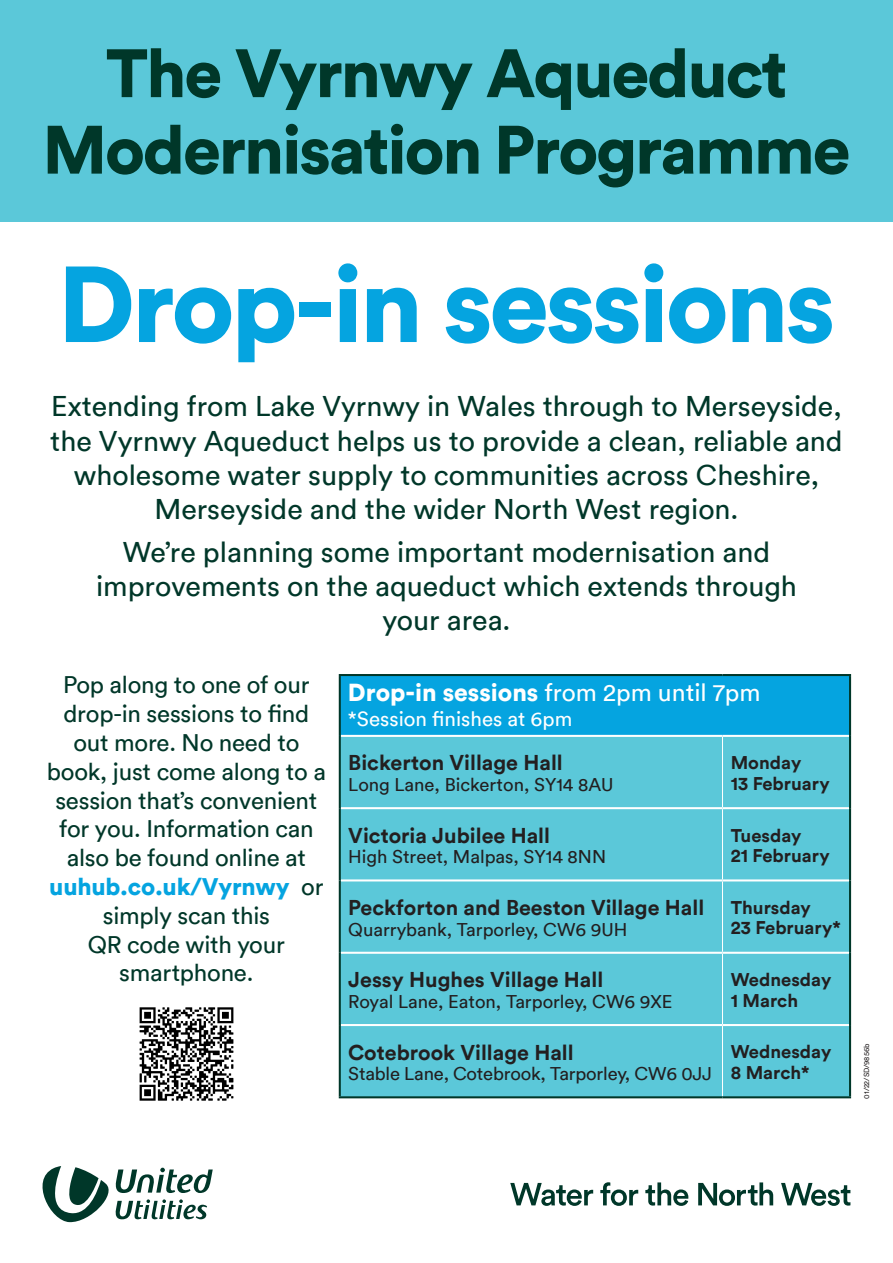
<style>
.page{position:relative;width:893px;height:1263px;background:#fff}
.page>*{position:absolute;margin:0;border:0;box-sizing:border-box;transform-origin:0 0}
.t1{font:900 106.5px "Circular TT";letter-spacing:-.03em;color:#05a4e0}
.t2{font:900 67.5px/76.5px "Circular TT";letter-spacing:-.03em;color:#003729;text-align:center}
.t3{font:28.5px/34.2px "Circular TT";color:#003729;text-align:center}
.t4{font:900 24.6px "Circular TT";color:#fff}
.t5{font:24px/28.8px "Circular TT";letter-spacing:-.01em;color:#003729;text-align:center}
.t6{font:700 21.45px "Circular TT";color:#231f20}
.t7{font:20.4px "Circular TT";color:#fff}
.t8{font:18.45px "Circular TT";color:#231f20}
.t9{font:700 18.45px/20.4px "Circular TT";color:#231f20}
.t10{font:7.35px "Circular TT";color:#231f20}
.s1{font-weight:900;color:#05a4e0}
.s2{font-weight:400}
</style>
<div class="page">
<div style="left:0;top:0;width:893px;height:221px;background:#5bc8d9"></div>
<svg style="left:510px;top:1182px;width:340px;height:24px"></svg>
<svg style="left:43px;top:1166px;width:170px;height:56px"></svg>
<img style="left:139px;top:1007px;width:95px;height:94px">
<div style="left:340px;top:675px;width:510px;height:61px;background:#05a4e0"></div>
<div style="left:341px;top:737px;width:508px;height:359px;background:#5bc8d9"></div>
<hr style="left:722px;top:737px;width:1px;height:70px;background:#fff">
<hr style="left:722px;top:809px;width:1px;height:70px;background:#fff">
<hr style="left:722px;top:881px;width:1px;height:71px;background:#fff">
<hr style="left:722px;top:954px;width:1px;height:70px;background:#fff">
<hr style="left:722px;top:1026px;width:1px;height:70px;background:#fff">
<hr style="left:341px;top:735px;width:381px;height:2px;background:#fff">
<hr style="left:722px;top:735px;width:127px;height:2px;background:#fff">
<hr style="left:341px;top:807px;width:381px;height:2px;background:#fff">
<hr style="left:722px;top:807px;width:127px;height:2px;background:#fff">
<hr style="left:341px;top:879px;width:381px;height:2px;background:#fff">
<hr style="left:722px;top:879px;width:127px;height:2px;background:#fff">
<hr style="left:341px;top:952px;width:381px;height:2px;background:#fff">
<hr style="left:722px;top:952px;width:127px;height:2px;background:#fff">
<hr style="left:341px;top:1024px;width:381px;height:2px;background:#fff">
<hr style="left:722px;top:1024px;width:127px;height:2px;background:#fff">
<hr style="left:339px;top:674px;width:383px;height:2px;background:#003729">
<hr style="left:339px;top:676px;width:2px;height:60px;background:#003729">
<hr style="left:722px;top:674px;width:129px;height:2px;background:#003729">
<hr style="left:849px;top:676px;width:2px;height:60px;background:#003729">
<hr style="left:339px;top:736px;width:2px;height:72px;background:#003729">
<hr style="left:849px;top:736px;width:2px;height:72px;background:#003729">
<hr style="left:339px;top:808px;width:2px;height:72px;background:#003729">
<hr style="left:849px;top:808px;width:2px;height:72px;background:#003729">
<hr style="left:339px;top:880px;width:2px;height:73px;background:#003729">
<hr style="left:849px;top:880px;width:2px;height:73px;background:#003729">
<hr style="left:339px;top:953px;width:2px;height:72px;background:#003729">
<hr style="left:849px;top:953px;width:2px;height:72px;background:#003729">
<hr style="left:339px;top:1025px;width:2px;height:71px;background:#003729">
<hr style="left:849px;top:1025px;width:2px;height:71px;background:#003729">
<hr style="left:339px;top:1096px;width:383px;height:2px;background:#003729">
<hr style="left:722px;top:1096px;width:129px;height:2px;background:#003729">
<h2 class="t2" style="left:43px;top:34px;width:809px">The Vyrnwy Aqueduct<br>Modernisation Programme</h2>
<h1 class="t1" style="left:58px;top:234px;width:779px">Drop-in sessions</h1>
<p class="t3" style="left:50px;top:389px;width:794px">Extending from Lake Vyrnwy in Wales through to Merseyside, the Vyrnwy Aqueduct helps us to provide a clean, reliable and wholesome water supply to communities across Cheshire, Merseyside and the wider North West region.</p>
<p class="t3" style="left:96px;top:534px;width:702px">We’re planning some important modernisation and improvements on the aqueduct which extends through your area.</p>
<p class="t5" style="left:47px;top:670px;width:280px">Pop along to one of our drop-in sessions to find out more. No need to book, just come along to a session that’s convenient for you. Information can also be found online at <span class="s1">uuhub.co.uk/Vyrnwy</span> or simply scan this<br>QR code with your smartphone.</p>
<p class="t4" style="left:348px;top:676px;width:414px">Drop-in sessions <span class="s2">from 2pm until 7pm</span></p>
<p class="t7" style="left:348px;top:706px;width:226px">*Session finishes at 6pm</p>
<p class="t6" style="left:348px;top:749px;width:216px">Bickerton Village Hall</p>
<p class="t8" style="left:348px;top:773px;width:267px">Long Lane, Bickerton, SY14 8AU</p>
<p class="t9" style="left:731px;top:752px;width:101px">Monday<br>13 February</p>
<p class="t6" style="left:348px;top:821px;width:203px">Victoria Jubilee Hall</p>
<p class="t8" style="left:348px;top:845px;width:259px">High Street, Malpas, SY14 8NN</p>
<p class="t9" style="left:731px;top:824px;width:100px">Tuesday<br>21 February</p>
<p class="t6" style="left:348px;top:894px;width:357px">Peckforton and Beeston Village Hall</p>
<p class="t8" style="left:348px;top:918px;width:281px">Quarrybank, Tarporley, CW6 9UH</p>
<p class="t9" style="left:731px;top:897px;width:112px">Thursday<br>23 February*</p>
<p class="t6" style="left:348px;top:966px;width:256px">Jessy Hughes Village Hall</p>
<p class="t8" style="left:348px;top:990px;width:326px">Royal Lane, Eaton, Tarporley, CW6 9XE</p>
<p class="t9" style="left:731px;top:969px;width:102px">Wednesday<br>1 March</p>
<p class="t6" style="left:348px;top:1038px;width:227px">Cotebrook Village Hall</p>
<p class="t8" style="left:348px;top:1062px;width:365px">Stable Lane, Cotebrook, Tarporley, CW6 0JJ</p>
<p class="t9" style="left:731px;top:1041px;width:102px">Wednesday<br>8 March*</p>
<p class="t10" style="left:862px;top:1098px;width:56px;rotate:-90deg">01/22/SD/9856b</p>
</div>
